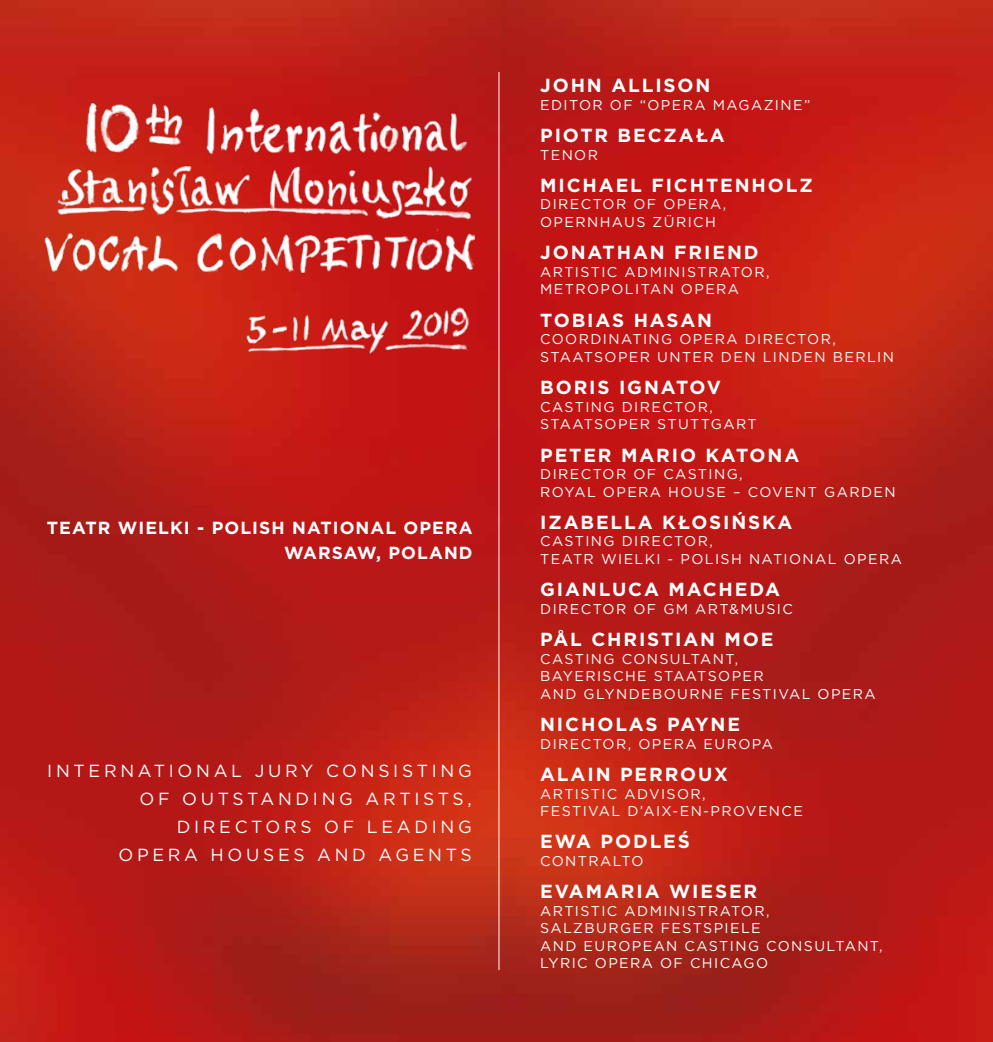
<style>
.page{position:relative;width:993px;height:1042px;background:#fff}
.page>*{position:absolute;margin:0;border:0;box-sizing:border-box;transform-origin:0 0}
.t1{font:700 18.9px "Gotham";letter-spacing:.1em;color:#fff}
.t2{font:17.5px/28px "Gotham";letter-spacing:.21em;color:#fff;text-align:right}
.t3{font:700 17.5px/24.5px "Gotham";letter-spacing:.06em;color:#fff;text-align:right}
.t4{font:14.17px/17.5px "Gotham";letter-spacing:.1em;color:#fff}
</style>
<div class="page">
<img style="left:0;top:0;width:502px;height:1042px">
<img style="left:502px;top:0;width:490px;height:1042px">
<img style="left:6px;top:97px;width:468px;height:188px">
<img style="left:83px;top:289px;width:391px;height:71px">
<hr style="left:498px;top:72px;width:1px;height:898px;background:#fff">
<p class="t3" style="left:47px;top:516px;width:427px">TEATR WIELKI - POLISH NATIONAL OPERA<br>WARSAW, POLAND</p>
<p class="t2" style="left:47px;top:756px;width:426px">INTERNATIONAL JURY CONSISTING<br>OF OUTSTANDING ARTISTS,<br>DIRECTORS OF LEADING<br>OPERA HOUSES AND AGENTS</p>
<h1 class="t1" style="left:540px;top:73px;width:172px">JOHN ALLISON</h1>
<p class="t4" style="left:540px;top:96px;width:272px">EDITOR OF “OPERA MAGAZINE”</p>
<h1 class="t1" style="left:540px;top:123px;width:186px">PIOTR BECZAŁA</h1>
<p class="t4" style="left:540px;top:145px;width:59px">TENOR</p>
<h1 class="t1" style="left:540px;top:173px;width:274px">MICHAEL FICHTENHOLZ</h1>
<p class="t4" style="left:540px;top:195px;width:188px">DIRECTOR OF OPERA,<br>OPERNHAUS ZÜRICH</p>
<h1 class="t1" style="left:540px;top:240px;width:220px">JONATHAN FRIEND</h1>
<p class="t4" style="left:540px;top:263px;width:231px">ARTISTIC ADMINISTRATOR,<br>METROPOLITAN OPERA</p>
<h1 class="t1" style="left:540px;top:307px;width:173px">TOBIAS HASAN</h1>
<p class="t4" style="left:540px;top:330px;width:355px">COORDINATING OPERA DIRECTOR,<br>STAATSOPER UNTER DEN LINDEN BERLIN</p>
<h1 class="t1" style="left:540px;top:375px;width:182px">BORIS IGNATOV</h1>
<p class="t4" style="left:540px;top:398px;width:218px">CASTING DIRECTOR,<br>STAATSOPER STUTTGART</p>
<h1 class="t1" style="left:540px;top:442px;width:261px">PETER MARIO KATONA</h1>
<p class="t4" style="left:540px;top:465px;width:357px">DIRECTOR OF CASTING,<br>ROYAL OPERA HOUSE – COVENT GARDEN</p>
<h1 class="t1" style="left:540px;top:510px;width:254px">IZABELLA KŁOSIŃSKA</h1>
<p class="t4" style="left:540px;top:532px;width:363px">CASTING DIRECTOR,<br>TEATR WIELKI - POLISH NATIONAL OPERA</p>
<h1 class="t1" style="left:540px;top:577px;width:241px">GIANLUCA MACHEDA</h1>
<p class="t4" style="left:540px;top:600px;width:254px">DIRECTOR OF GM ART&amp;MUSIC</p>
<h1 class="t1" style="left:540px;top:627px;width:235px">PÅL CHRISTIAN MOE</h1>
<p class="t4" style="left:540px;top:650px;width:337px">CASTING CONSULTANT,<br>BAYERISCHE STAATSOPER<br>AND GLYNDEBOURNE FESTIVAL OPERA</p>
<h1 class="t1" style="left:540px;top:712px;width:201px">NICHOLAS PAYNE</h1>
<p class="t4" style="left:540px;top:734px;width:234px">DIRECTOR, OPERA EUROPA</p>
<h1 class="t1" style="left:540px;top:762px;width:189px">ALAIN PERROUX</h1>
<p class="t4" style="left:540px;top:784px;width:264px">ARTISTIC ADVISOR,<br>FESTIVAL D’AIX-EN-PROVENCE</p>
<h1 class="t1" style="left:540px;top:829px;width:151px">EWA PODLEŚ</h1>
<p class="t4" style="left:540px;top:852px;width:105px">CONTRALTO</p>
<h1 class="t1" style="left:540px;top:879px;width:218px">EVAMARIA WIESER</h1>
<p class="t4" style="left:540px;top:902px;width:344px">ARTISTIC ADMINISTRATOR,<br>SALZBURGER FESTSPIELE<br>AND EUROPEAN CASTING CONSULTANT,<br>LYRIC OPERA OF CHICAGO</p>
</div>
